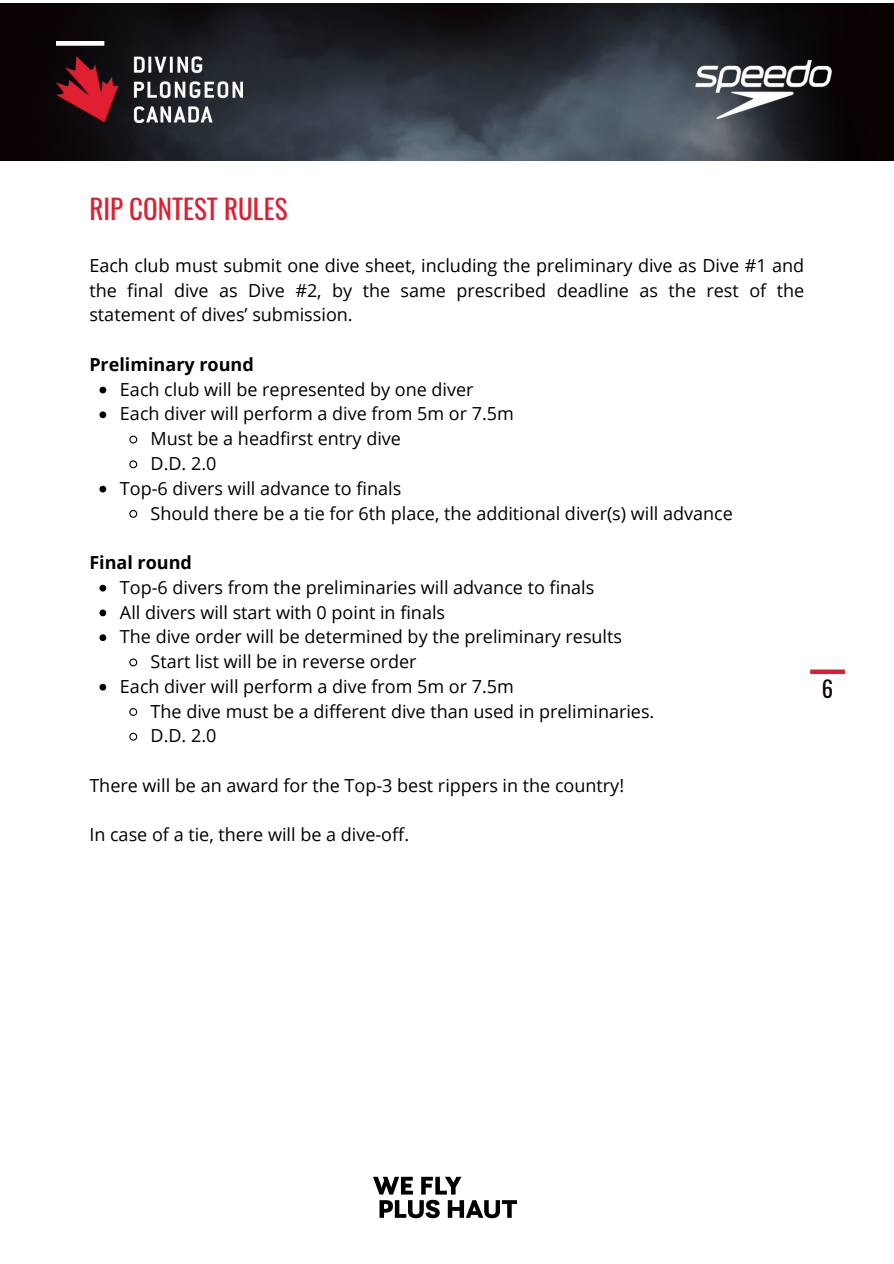
<style>
.page{position:relative;width:894px;height:1264px;background:#fff}
.page>*{position:absolute;margin:0;border:0;box-sizing:border-box;transform-origin:0 0}
.t1{font:27px "Oswald";color:#df1f31}
.t2{font:22.5px "Oswald";color:#0a0203}
.t3{font:18px/24.8px "Open Sans";color:#000;text-align:justify}
.t4{font:700 18px "Open Sans";color:#000}
</style>
<div class="page">
<img style="left:0;top:4px;width:893px;height:156px">
<div style="left:810px;top:669px;width:34px;height:5px;background:#df1f31"></div>
<img style="left:56px;top:41px;width:187px;height:81px">
<img style="left:373px;top:1176px;width:144px;height:43px">
<svg style="left:99px;top:386px;width:7px;height:7px"></svg>
<svg style="left:99px;top:411px;width:7px;height:7px"></svg>
<svg style="left:129px;top:435px;width:9px;height:9px"></svg>
<svg style="left:129px;top:460px;width:9px;height:9px"></svg>
<svg style="left:99px;top:485px;width:7px;height:7px"></svg>
<svg style="left:129px;top:509px;width:9px;height:9px"></svg>
<svg style="left:99px;top:584px;width:7px;height:7px"></svg>
<svg style="left:99px;top:609px;width:7px;height:7px"></svg>
<svg style="left:99px;top:634px;width:7px;height:7px"></svg>
<svg style="left:129px;top:658px;width:9px;height:9px"></svg>
<svg style="left:99px;top:683px;width:7px;height:7px"></svg>
<svg style="left:129px;top:708px;width:9px;height:8px"></svg>
<svg style="left:129px;top:732px;width:9px;height:9px"></svg>
<img style="left:670px;top:50px;width:174px;height:78px">
<p class="t1" style="left:89px;top:188px;width:199px">RIP CONTEST RULES</p>
<h2 class="t3" style="left:89px;top:252px;width:716px">Each club must submit one dive sheet, including the preliminary dive as Dive #1 and the final dive as Dive #2, by the same prescribed deadline as the rest of the statement of dives’ submission.</h2>
<p class="t4" style="left:89px;top:352px;width:166px">Preliminary round</p>
<p class="t3" style="left:120px;top:376px;width:355px">Each club will be represented by one diver</p>
<p class="t3" style="left:120px;top:401px;width:395px">Each diver will perform a dive from 5m or 7.5m</p>
<p class="t3" style="left:150px;top:426px;width:252px">Must be a headfirst entry dive</p>
<p class="t3" style="left:150px;top:450px;width:67px">D.D. 2.0</p>
<p class="t3" style="left:120px;top:475px;width:283px">Top-6 divers will advance to finals</p>
<h2 class="t3" style="left:150px;top:500px;width:583px">Should there be a tie for 6th place, the additional diver(s) will advance</h2>
<p class="t4" style="left:89px;top:550px;width:104px">Final round</p>
<p class="t3" style="left:120px;top:574px;width:476px">Top-6 divers from the preliminaries will advance to finals</p>
<p class="t3" style="left:120px;top:599px;width:326px">All divers will start with 0 point in finals</p>
<p class="t3" style="left:120px;top:624px;width:503px">The dive order will be determined by the preliminary results</p>
<p class="t3" style="left:150px;top:648px;width:267px">Start list will be in reverse order</p>
<p class="t3" style="left:120px;top:673px;width:395px">Each diver will perform a dive from 5m or 7.5m</p>
<p class="t3" style="left:150px;top:698px;width:505px">The dive must be a different dive than used in preliminaries.</p>
<p class="t3" style="left:150px;top:723px;width:67px">D.D. 2.0</p>
<p class="t3" style="left:89px;top:772px;width:536px">There will be an award for the Top-3 best rippers in the country!</p>
<p class="t3" style="left:89px;top:822px;width:321px">In case of a tie, there will be a dive-off.</p>
<p class="t2" style="left:821px;top:670px;width:13px">6</p>
</div>
